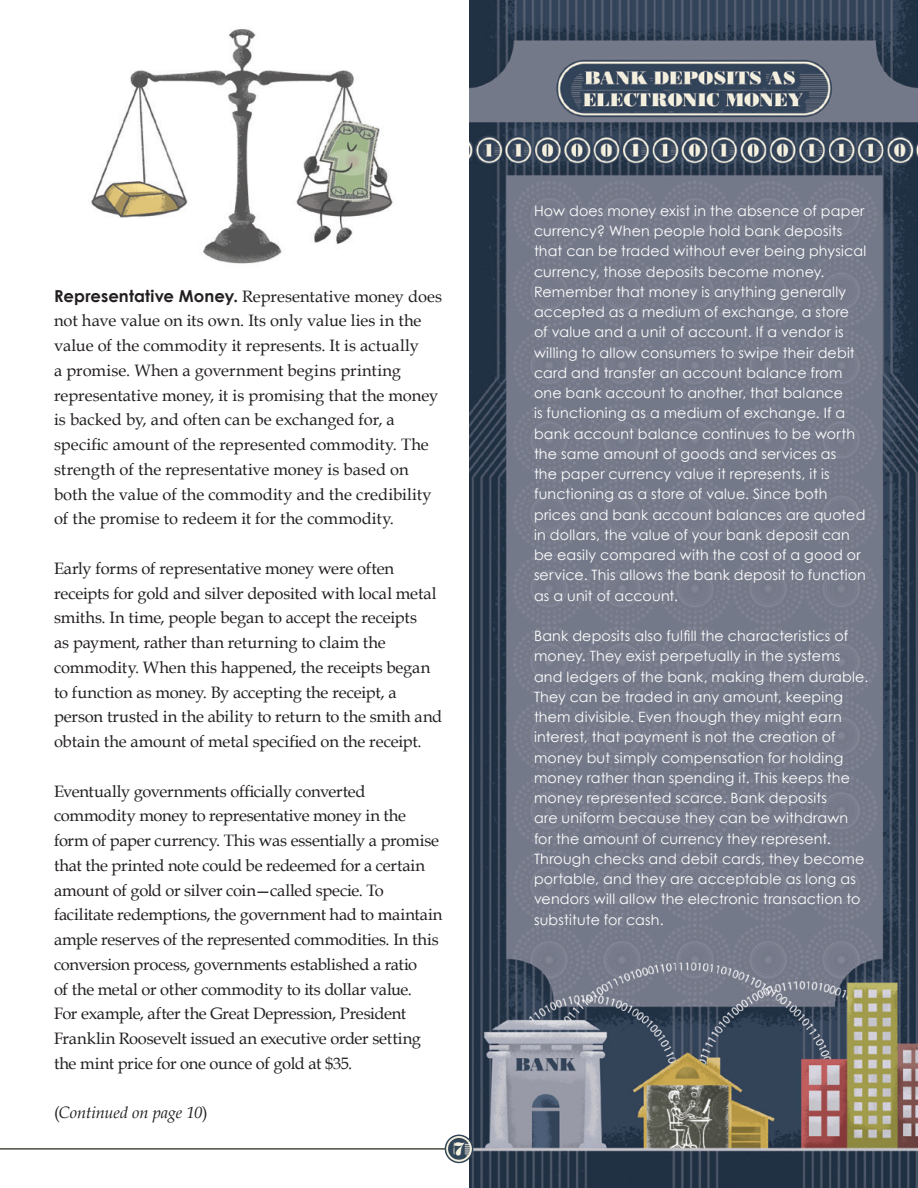
<style>
.page{position:relative;width:918px;height:1188px;background:#fff}
.page>*{position:absolute;margin:0;border:0;box-sizing:border-box;transform-origin:0 0}
.t1{font:18px "Bodoni Std Poster";color:#f4f0de}
.IndentedTextIndent{font:16.5px/24.8px "Book Antiqua";letter-spacing:-.015em;color:#231f20}
.IndentedText{font:16.5px/24.8px "Book Antiqua";color:#231f20}
.IndentedTextIndent-2{font:italic 16.5px "Book Antiqua";letter-spacing:-.01em;color:#231f20}
.sidebar_text{font:14.25px/20.2px "Century Gothic";letter-spacing:.015em;color:#fff}
.s1{font-family:"Century Gothic";font-weight:700}
.s2{font-style:normal}
</style>
<div class="page">
<hr style="left:0;top:1148px;width:918px;height:2px;background:#484e42">
<img style="left:91px;top:29px;width:302px;height:235px">
<img style="left:470px;top:0;width:448px;height:1188px">
<svg style="left:445px;top:1135px;width:28px;height:28px"></svg>
<p class="IndentedText" style="left:54px;top:284px;width:390px"><span class="s1">Representative Money.</span> Representative money does not have value on its own. Its only value lies in the value of the commodity it represents. It is actually<br>a promise. When a government begins printing representative money, it is promising that the money is backed by, and often can be exchanged for, a specific amount of the represented commodity. The strength of the representative money is based on both the value of the commodity and the credibility of the promise to redeem it for the commodity.</p>
<p class="IndentedTextIndent" style="left:54px;top:556px;width:390px">Early forms of representative money were often receipts for gold and silver deposited with local metal smiths. In time, people began to accept the receipts<br>as payment, rather than returning to claim the commodity. When this happened, the receipts began to function as money. By accepting the receipt, a person trusted in the ability to return to the smith and obtain the amount of metal specified on the receipt.</p>
<p class="IndentedTextIndent" style="left:54px;top:779px;width:390px">Eventually governments officially converted commodity money to representative money in the form of paper currency. This was essentially a promise that the printed note could be redeemed for a certain amount of gold or silver coin—called specie. To facilitate redemptions, the government had to maintain ample reserves of the represented commodities. In this conversion process, governments established a ratio<br>of the metal or other commodity to its dollar value.<br>For example, after the Great Depression, President Franklin Roosevelt issued an executive order setting the mint price for one ounce of gold at $35.</p>
<p class="IndentedTextIndent-2" style="left:54px;top:1103px;width:155px"><span class="s2">(</span>Continued on page 10<span class="s2">)</span></p>
<p class="t1" style="left:453px;top:1138px;width:14px">7</p>
<p class="sidebar_text" style="left:534px;top:200px;width:334px">How does money exist in the absence of paper currency? When people hold bank deposits that can be traded without ever being physical currency, those deposits become money.<br>Remember that money is anything generally accepted as a medium of exchange, a store of value and a unit of account. If a vendor is willing to allow consumers to swipe their debit card and transfer an account balance from one bank account to another, that balance<br>is functioning as a medium of exchange. If a bank account balance continues to be worth the same amount of goods and services as<br>the paper currency value it represents, it is functioning as a store of value. Since both prices and bank account balances are quoted in dollars, the value of your bank deposit can be easily compared with the cost of a good or service. This allows the bank deposit to function as a unit of account.</p>
<p class="sidebar_text" style="left:534px;top:626px;width:336px">Bank deposits also fulfill the characteristics of money. They exist perpetually in the systems and ledgers of the bank, making them durable.<br>They can be traded in any amount, keeping them divisible. Even though they might earn interest, that payment is not the creation of money but simply compensation for holding money rather than spending it. This keeps the money represented scarce. Bank deposits<br>are uniform because they can be withdrawn for the amount of currency they represent.<br>Through checks and debit cards, they become portable, and they are acceptable as long as vendors will allow the electronic transaction to substitute for cash.</p>
</div>
